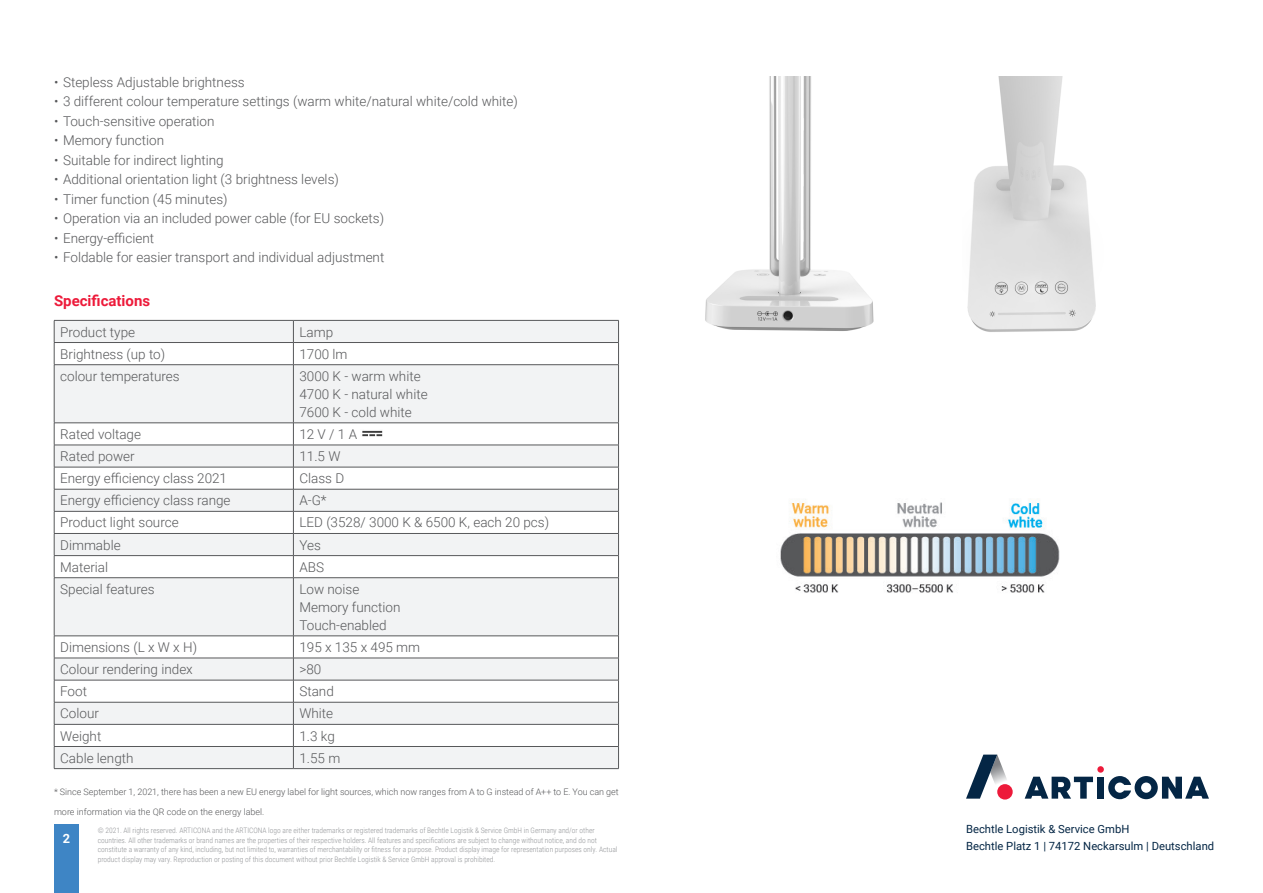
<style>
.page{position:relative;width:1263px;height:893px;background:#fff}
.page>*{position:absolute;margin:0;border:0;box-sizing:border-box;transform-origin:0 0}
.t1{font:700 15px "Roboto";color:#ed1a3a}
.t2{font:300 13.5px/18px "Roboto";color:#57585a}
.t3{font:700 12.75px "Roboto";color:#fff}
.t4{font:11.25px/16.5px "Roboto";color:#042645}
.t5{font:300 9px/19.5px "Roboto";color:#57585a}
.t6{font:300 7.5px/9.8px "Roboto Condensed";color:#939598}
</style>
<div class="page">
<img style="left:780px;top:502px;width:280px;height:91px">
<img style="left:705px;top:77px;width:169px;height:254px">
<img style="left:967px;top:77px;width:129px;height:255px">
<div style="left:54px;top:825px;width:25px;height:68px;background:#3e85c5"></div>
<div style="left:1097px;top:766px;width:7px;height:7px;background:#ed1a3a;border-radius:50%"></div>
<svg style="left:1025px;top:777px;width:68px;height:22px"></svg>
<div style="left:1097px;top:777px;width:7px;height:22px;background:#042645"></div>
<svg style="left:1108px;top:776px;width:101px;height:23px"></svg>
<svg style="left:966px;top:755px;width:47px;height:44px"></svg>
<div style="left:997px;top:784px;width:16px;height:15px;background:#ed1a3a;border-radius:50%"></div>
<svg style="left:55px;top:365px;width:563px;height:403px;fill:#f2f3f4"></svg>
<svg style="left:54px;top:320px;width:565px;height:44px"></svg>
<hr style="left:54px;top:364px;width:239px;height:1px;background:#57585a">
<hr style="left:54px;top:365px;width:1px;height:58px;background:#57585a">
<hr style="left:293px;top:364px;width:326px;height:1px;background:#57585a">
<hr style="left:293px;top:365px;width:1px;height:58px;background:#57585a">
<hr style="left:618px;top:365px;width:1px;height:58px;background:#57585a">
<hr style="left:54px;top:423px;width:239px;height:1px;background:#57585a">
<hr style="left:293px;top:423px;width:326px;height:1px;background:#57585a">
<hr style="left:54px;top:445px;width:239px;height:1px;background:#57585a">
<hr style="left:293px;top:445px;width:326px;height:1px;background:#57585a">
<hr style="left:54px;top:467px;width:239px;height:1px;background:#57585a">
<hr style="left:293px;top:467px;width:326px;height:1px;background:#57585a">
<hr style="left:54px;top:489px;width:239px;height:1px;background:#57585a">
<hr style="left:293px;top:489px;width:326px;height:1px;background:#57585a">
<hr style="left:54px;top:511px;width:239px;height:1px;background:#57585a">
<hr style="left:293px;top:511px;width:326px;height:1px;background:#57585a">
<hr style="left:54px;top:533px;width:239px;height:1px;background:#57585a">
<hr style="left:293px;top:533px;width:326px;height:1px;background:#57585a">
<hr style="left:54px;top:555px;width:239px;height:1px;background:#57585a">
<svg style="left:54px;top:423px;width:1px;height:154px"></svg>
<hr style="left:293px;top:555px;width:326px;height:1px;background:#57585a">
<svg style="left:293px;top:423px;width:1px;height:154px"></svg>
<svg style="left:618px;top:424px;width:1px;height:153px"></svg>
<hr style="left:54px;top:577px;width:239px;height:1px;background:#57585a">
<hr style="left:54px;top:578px;width:1px;height:58px;background:#57585a">
<hr style="left:293px;top:577px;width:326px;height:1px;background:#57585a">
<hr style="left:293px;top:578px;width:1px;height:58px;background:#57585a">
<hr style="left:618px;top:578px;width:1px;height:58px;background:#57585a">
<hr style="left:54px;top:636px;width:239px;height:1px;background:#57585a">
<hr style="left:293px;top:636px;width:326px;height:1px;background:#57585a">
<hr style="left:54px;top:658px;width:239px;height:1px;background:#57585a">
<hr style="left:293px;top:658px;width:326px;height:1px;background:#57585a">
<hr style="left:54px;top:680px;width:239px;height:1px;background:#57585a">
<hr style="left:293px;top:680px;width:326px;height:1px;background:#57585a">
<hr style="left:54px;top:702px;width:239px;height:1px;background:#57585a">
<hr style="left:293px;top:702px;width:326px;height:1px;background:#57585a">
<hr style="left:54px;top:724px;width:239px;height:1px;background:#57585a">
<hr style="left:293px;top:724px;width:326px;height:1px;background:#57585a">
<hr style="left:54px;top:746px;width:239px;height:1px;background:#57585a">
<svg style="left:54px;top:636px;width:1px;height:132px"></svg>
<hr style="left:293px;top:746px;width:326px;height:1px;background:#57585a">
<svg style="left:293px;top:636px;width:1px;height:132px"></svg>
<svg style="left:618px;top:636px;width:1px;height:132px"></svg>
<hr style="left:54px;top:768px;width:239px;height:1px;background:#57585a">
<hr style="left:293px;top:768px;width:326px;height:1px;background:#57585a">
<img style="left:360px;top:429px;width:25px;height:10px">
<p class="t2" style="left:54px;top:72px;width:192px">• Stepless Adjustable brightness</p>
<p class="t2" style="left:54px;top:92px;width:465px">• 3 different colour temperature settings (warm white/natural white/cold white)</p>
<p class="t2" style="left:54px;top:111px;width:162px">• Touch-sensitive operation</p>
<p class="t2" style="left:54px;top:131px;width:112px">• Memory function</p>
<p class="t2" style="left:54px;top:150px;width:171px">• Suitable for indirect lighting</p>
<p class="t2" style="left:54px;top:170px;width:286px">• Additional orientation light (3 brightness levels)</p>
<p class="t2" style="left:54px;top:189px;width:175px">• Timer function (45 minutes)</p>
<p class="t2" style="left:54px;top:209px;width:332px">• Operation via an included power cable (for EU sockets)</p>
<p class="t2" style="left:54px;top:228px;width:102px">• Energy-efficient</p>
<p class="t2" style="left:54px;top:248px;width:332px">• Foldable for easier transport and individual adjustment</p>
<p class="t1" style="left:54px;top:290px;width:98px">Specifications</p>
<p class="t2" style="left:60px;top:322px;width:76px">Product type</p>
<p class="t2" style="left:299px;top:322px;width:35px">Lamp</p>
<p class="t2" style="left:60px;top:344px;width:107px">Brightness (up to)</p>
<p class="t2" style="left:299px;top:344px;width:50px">1700 lm</p>
<p class="t2" style="left:60px;top:367px;width:121px">colour temperatures</p>
<p class="t2" style="left:299px;top:367px;width:130px">3000 K - warm white<br>4700 K - natural white<br>7600 K - cold white</p>
<p class="t2" style="left:60px;top:425px;width:82px">Rated voltage</p>
<p class="t2" style="left:299px;top:425px;width:59px">12 V / 1 A</p>
<p class="t2" style="left:60px;top:447px;width:76px">Rated power</p>
<p class="t2" style="left:299px;top:447px;width:43px">11.5 W</p>
<p class="t2" style="left:60px;top:469px;width:168px">Energy efficiency class 2021</p>
<p class="t2" style="left:299px;top:469px;width:46px">Class D</p>
<p class="t2" style="left:60px;top:491px;width:172px">Energy efficiency class range</p>
<p class="t2" style="left:299px;top:491px;width:29px">A-G*</p>
<p class="t2" style="left:60px;top:513px;width:120px">Product light source</p>
<p class="t2" style="left:299px;top:513px;width:251px">LED (3528/ 3000 K &amp; 6500 K, each 20 pcs)</p>
<p class="t2" style="left:60px;top:535px;width:62px">Dimmable</p>
<p class="t2" style="left:299px;top:535px;width:23px">Yes</p>
<p class="t2" style="left:60px;top:557px;width:50px">Material</p>
<p class="t2" style="left:299px;top:557px;width:26px">ABS</p>
<p class="t2" style="left:60px;top:580px;width:96px">Special features</p>
<p class="t2" style="left:299px;top:580px;width:103px">Low noise<br>Memory function<br>Touch-enabled</p>
<p class="t2" style="left:60px;top:638px;width:138px">Dimensions (L x W x H)</p>
<p class="t2" style="left:299px;top:638px;width:122px">195 x 135 x 495 mm</p>
<p class="t2" style="left:60px;top:660px;width:134px">Colour rendering index</p>
<p class="t2" style="left:299px;top:660px;width:23px">&gt;80</p>
<p class="t2" style="left:60px;top:682px;width:28px">Foot</p>
<p class="t2" style="left:299px;top:682px;width:36px">Stand</p>
<p class="t2" style="left:60px;top:704px;width:40px">Colour</p>
<p class="t2" style="left:299px;top:704px;width:35px">White</p>
<p class="t2" style="left:60px;top:726px;width:43px">Weight</p>
<p class="t2" style="left:299px;top:726px;width:37px">1.3 kg</p>
<p class="t2" style="left:60px;top:748px;width:75px">Cable length</p>
<p class="t2" style="left:299px;top:748px;width:42px">1.55 m</p>
<p class="t5" style="left:54px;top:782px;width:566px">* Since September 1, 2021, there has been a new EU energy label for light sources, which now ranges from A to G instead of A++ to E. You can get more information via the QR code on the energy label.</p>
<p class="t3" style="left:63px;top:829px;width:9px">2</p>
<p class="t4" style="left:966px;top:821px;width:250px">Bechtle Logistik &amp; Service GmbH<br>Bechtle Platz 1 | 74172 Neckarsulm | Deutschland</p>
<p class="t6" style="left:98px;top:825px;width:521px">© 2021. All rights reserved. ARTICONA and the ARTICONA logo are either trademarks or registered trademarks of Bechtle Logistik &amp; Service GmbH in Germany and/or other countries. All other trademarks or brand names are the properties of their respective holders. All features and specifications are subject to change without notice, and do not constitute a warranty of any kind, including, but not limited to, warranties of merchantability or fitness for a purpose. Product display image for representation purposes only. Actual product display may vary. Reproduction or posting of this document without prior Bechtle Logistik &amp; Service GmbH approval is prohibited.</p>
</div>
